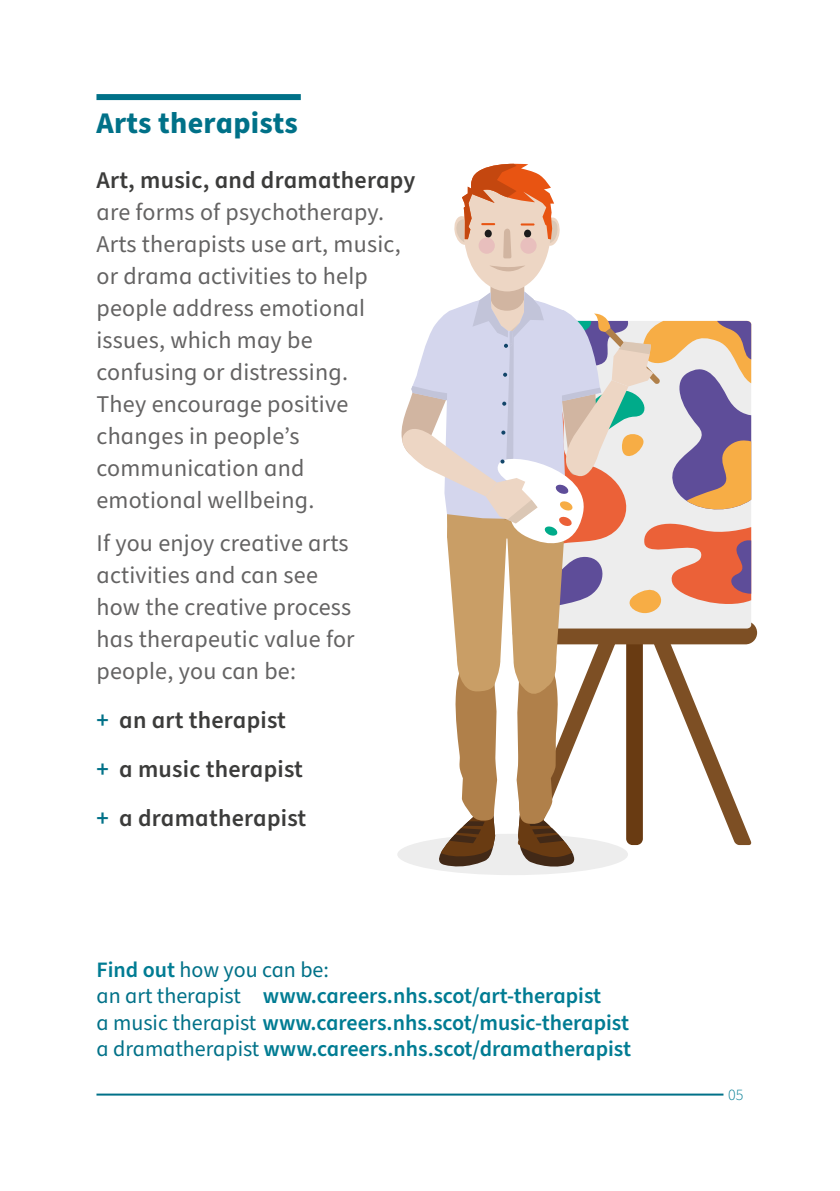
<style>
.page{position:relative;width:840px;height:1191px;background:#fff}
.page>*{position:absolute;margin:0;border:0;box-sizing:border-box;transform-origin:0 0}
.t1{font:700 30px "Source Sans Pro";letter-spacing:.01em;color:#007188}
.t2{font:24px/32px "Source Sans Pro";letter-spacing:.01em;color:#646363}
.t3{font:600 24px/49px "Source Sans Pro";letter-spacing:.01em;color:#3c3c3b}
.t4{font:600 22px/26.4px "Source Sans Pro";color:#007c93}
.t5{font:300 16px "Source Sans Pro";color:#007c93}
.s1{color:#007188}
.s2{font-weight:400;color:#007188}
</style>
<div class="page">
<hr style="left:96px;top:1093px;width:627px;height:2px;background:#007188">
<svg style="left:397px;top:164px;width:355px;height:711px"></svg>
<div style="left:96px;top:94px;width:204px;height:6px;background:#007188"></div>
<p class="t1" style="left:96px;top:102px;width:203px">Arts therapists</p>
<p class="t3" style="left:96px;top:156px;width:320px">Art, music, and dramatherapy</p>
<p class="t2" style="left:96px;top:196px;width:305px">are forms of psychotherapy.<br>Arts therapists use art, music, or drama activities to help people address emotional issues, which may be confusing or distressing.<br>They encourage positive changes in people’s communication and emotional wellbeing.</p>
<p class="t2" style="left:96px;top:528px;width:259px">If you enjoy creative arts activities and can see how the creative process has therapeutic value for people, you can be:</p>
<p class="t3" style="left:96px;top:696px;width:211px"><span class="s1">+</span> an art therapist<br><span class="s1">+</span> a music therapist <span class="s1">+</span> a dramatherapist</p>
<p class="t4" style="left:96px;top:957px;width:535px">Find out <span class="s2">how you can be:<br>an art therapist</span> www.careers.nhs.scot/art-therapist<br><span class="s2">a music therapist</span> www.careers.nhs.scot/music-therapist <span class="s2">a dramatherapist</span> www.careers.nhs.scot/dramatherapist</p>
<p class="t5" style="left:727px;top:1083px;width:17px">05</p>
</div>
